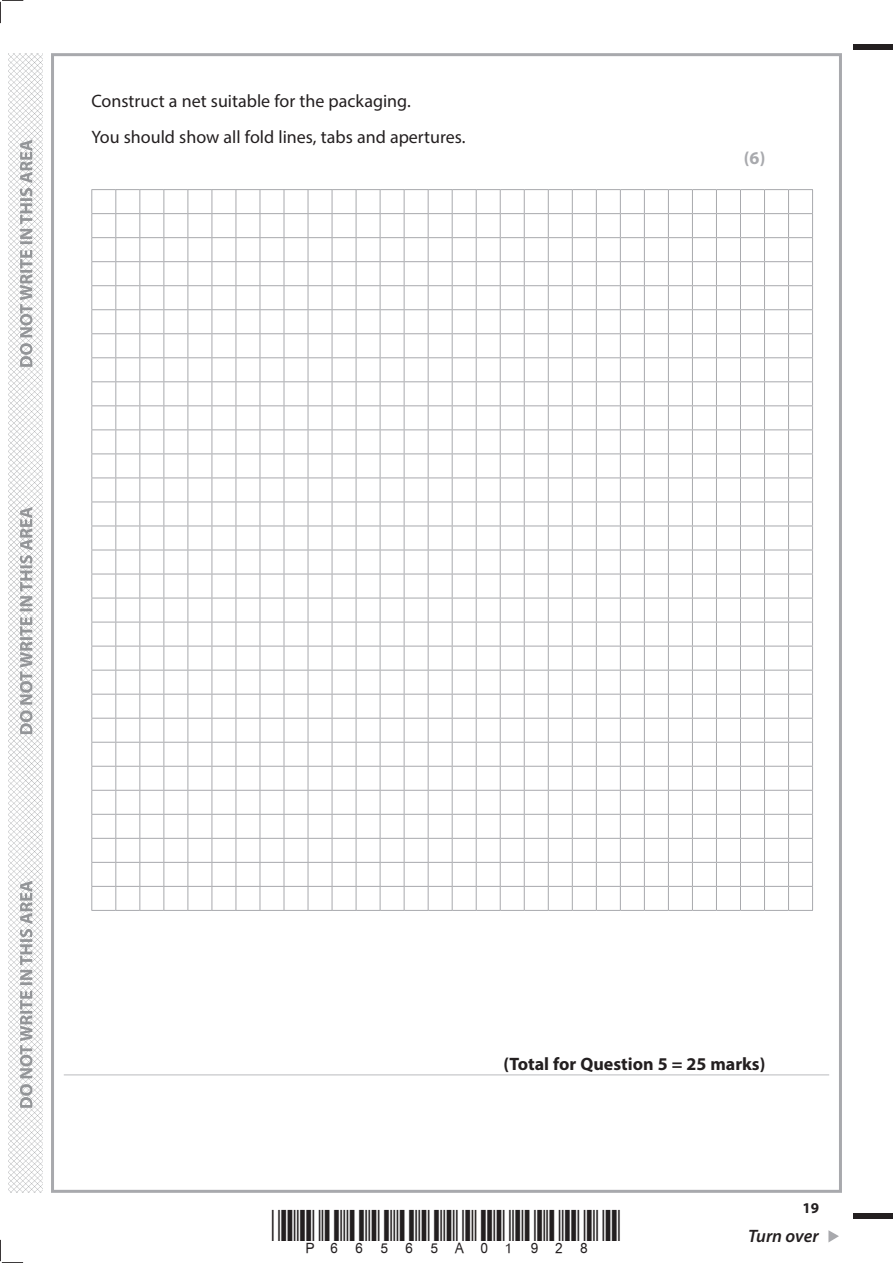
<style>
.page{position:relative;width:893px;height:1263px;background:#fff}
.page>*{position:absolute;margin:0;border:0;box-sizing:border-box;transform-origin:0 0}
.t1{font:18px/36px "Myriad Pro";color:#231f20}
.t2{font:700 18px "Myriad Pro";color:#231f20}
.t3{font:italic 600 18px "Myriad Pro";letter-spacing:-.005em;color:#231f20}
.t4{font:700 18px "Myriad Pro";color:#a8a9ad}
.t5{font:700 15px "Myriad Pro";color:#231f20}
</style>
<div class="page">
<img style="left:9px;top:53px;width:34px;height:1140px">
<svg style="left:828px;top:1230px;width:11px;height:12px"></svg>
<div style="left:853px;top:44px;width:40px;height:5px;background:#231f20"></div>
<div style="left:853px;top:1214px;width:40px;height:5px;background:#231f20"></div>
<svg style="left:0;top:0;width:23px;height:23px"></svg>
<svg style="left:0;top:1240px;width:23px;height:23px"></svg>
<svg style="left:20px;top:140px;width:12px;height:968px"></svg>
<hr style="left:64px;top:1074px;width:765px;height:1px;background:#d1d2d4">
<svg style="left:91px;top:189px;width:722px;height:722px"></svg>
<p class="t1" style="left:91px;top:83px;width:376px">Construct a net suitable for the packaging.<br>You should show all fold lines, tabs and apertures.</p>
<p class="t4" style="left:744px;top:146px;width:23px">(6)</p>
<p class="t2" style="left:503px;top:1052px;width:264px">(Total for Question 5 = 25 marks)</p>
<p class="t5" style="left:802px;top:1198px;width:18px">19</p>
<p class="t3" style="left:748px;top:1225px;width:72px">Turn over</p>
</div>
